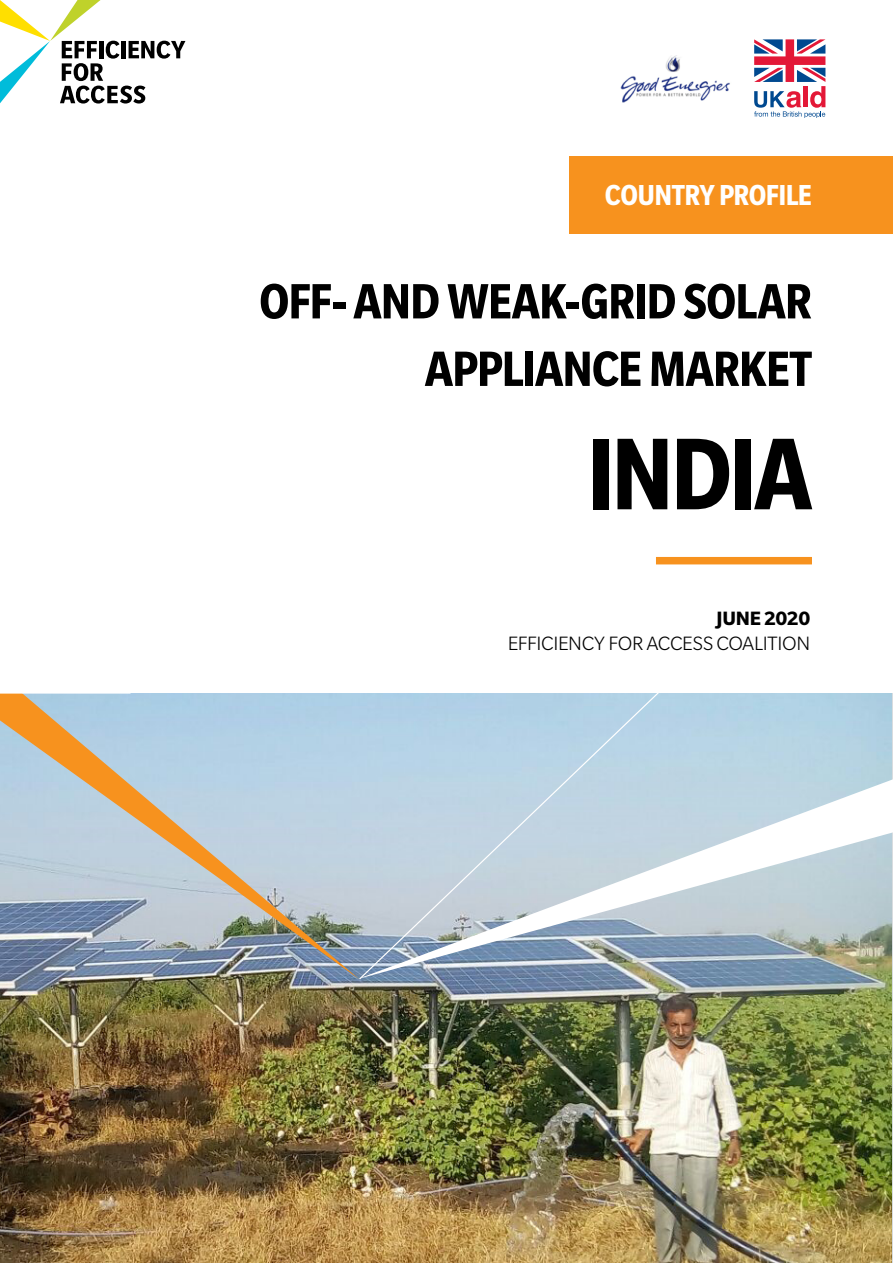
<style>
.page{position:relative;width:893px;height:1263px;background:#fff}
.page>*{position:absolute;margin:0;border:0;box-sizing:border-box;transform-origin:0 0}
.t1{font:700 condensed 111px "Slate Std";letter-spacing:-.03em;color:#000}
.t2{font:700 condensed 54px/67.5px "Slate Std";letter-spacing:-.02em;color:#000;text-align:right}
.t3{font:700 condensed 31.5px "Slate Std";letter-spacing:-.02em;color:#fff}
.t4{font:300 21px "Slate Std";letter-spacing:-.015em;color:#000}
.t5{font:700 21px "Slate Std";letter-spacing:-.02em;color:#000}
</style>
<div class="page">
<img style="left:0;top:979px;width:891px;height:284px">
<svg style="left:0;top:0;width:185px;height:104px"></svg>
<svg style="left:358px;top:556px;width:535px;height:425px"></svg>
<svg style="left:359px;top:779px;width:534px;height:200px;background:#bccbd5"></svg>
<svg style="left:0;top:674px;width:359px;height:305px;background:#b4bfc5"></svg>
<svg style="left:754px;top:39px;width:71px;height:79px"></svg>
<div style="left:570px;top:156px;width:323px;height:78px;background:#f7921e"></div>
<div style="left:656px;top:557px;width:156px;height:7px;background:#f7921e"></div>
<div style="left:1px;top:503px;width:129px;height:190px;background:#fff"></div>
<img style="left:620px;top:55px;width:110px;height:47px">
<p class="t3" style="left:605px;top:178px;width:209px">COUNTRY PROFILE</p>
<p class="t2" style="left:259px;top:267px;width:554px">OFF- AND WEAK-GRID SOLAR<br>APPLIANCE MARKET</p>
<h1 class="t1" style="left:586px;top:415px;width:227px">INDIA</h1>
<p class="t5" style="left:716px;top:607px;width:95px">JUNE 2020</p>
<p class="t4" style="left:508px;top:632px;width:304px">EFFICIENCY FOR ACCESS COALITION</p>
</div>
